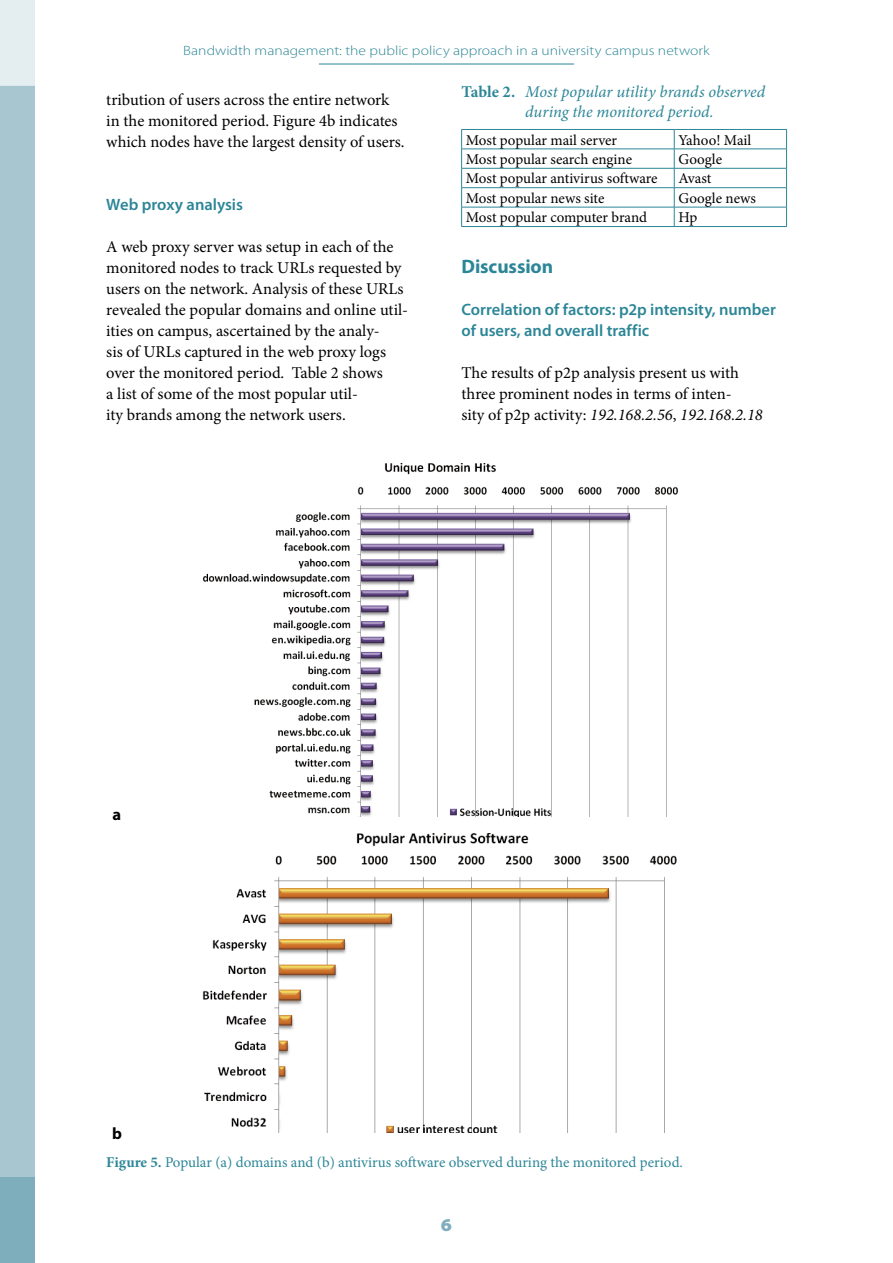
<style>
.page{position:relative;width:893px;height:1263px;background:#fff}
.page>*{position:absolute;margin:0;border:0;box-sizing:border-box;transform-origin:0 0}
.t1{font:700 19.5px "Myriad Pro";letter-spacing:-.005em;color:#2c8697}
.t2{font:900 semi-expanded 18px "Myriad Pro";color:#7eadbb}
.t3{font:16.5px/21px "Minion Pro";color:#000}
.t4{font:600 16.5px/21px "Myriad Pro";color:#2c8697}
.t5{font:italic 16.5px/19.5px "Minion Pro";color:#2c8697}
.t6{font:700 16.5px "Myriad Pro";color:#000}
.t7{font:15px "Minion Pro";color:#000}
.t8{font:15px "Minion Pro";color:#2c8697}
.t9{font:300 13.5px "Myriad Pro";color:#2c8697;scale:1.15 1}
.s1{font-weight:700;font-style:normal}
.s2{font-style:italic}
.s3{font-weight:700}
</style>
<div class="page">
<svg style="left:0;top:0;width:34px;height:1178px;background:#acc8d2"></svg>
<div style="left:0;top:1178px;width:34px;height:85px;background:#7eadbb"></div>
<hr style="left:319px;top:64px;width:255px;height:1px;background:#2c8697">
<img style="left:202px;top:463px;width:476px;height:354px">
<img style="left:202px;top:833px;width:475px;height:300px">
<hr style="left:461px;top:129px;width:213px;height:1px;background:#2c8697">
<hr style="left:674px;top:129px;width:113px;height:1px;background:#2c8697">
<hr style="left:461px;top:149px;width:213px;height:1px;background:#2c8697">
<hr style="left:674px;top:149px;width:113px;height:1px;background:#2c8697">
<hr style="left:461px;top:168px;width:213px;height:1px;background:#2c8697">
<hr style="left:674px;top:168px;width:113px;height:1px;background:#2c8697">
<hr style="left:461px;top:187px;width:213px;height:1px;background:#2c8697">
<hr style="left:674px;top:187px;width:113px;height:1px;background:#2c8697">
<hr style="left:461px;top:207px;width:213px;height:1px;background:#2c8697">
<svg style="left:461px;top:130px;width:1px;height:96px"></svg>
<hr style="left:674px;top:207px;width:113px;height:1px;background:#2c8697">
<svg style="left:674px;top:130px;width:1px;height:96px"></svg>
<svg style="left:786px;top:130px;width:1px;height:96px"></svg>
<hr style="left:461px;top:226px;width:326px;height:1px;background:#2c8697">
<p class="t9" style="left:183px;top:46px;width:459px">Bandwidth management: the public policy approach in a university campus network</p>
<p class="t3" style="left:106px;top:91px;width:300px">tribution of users across the entire network in the monitored period. Figure 4b indicates which nodes have the largest density of users.</p>
<p class="t5" style="left:525px;top:83px;width:241px;text-indent:-64px"><span class="s1">Table 2.</span> Most popular utility brands observed during the monitored period.</p>
<p class="t7" style="left:466px;top:134px;width:153px">Most popular mail server</p>
<p class="t7" style="left:678px;top:134px;width:74px">Yahoo! Mail</p>
<p class="t7" style="left:466px;top:153px;width:168px">Most popular search engine</p>
<p class="t7" style="left:678px;top:153px;width:45px">Google</p>
<p class="t7" style="left:466px;top:173px;width:193px">Most popular antivirus software</p>
<p class="t7" style="left:678px;top:173px;width:34px">Avast</p>
<p class="t7" style="left:466px;top:192px;width:140px">Most popular news site</p>
<p class="t7" style="left:678px;top:192px;width:79px">Google news</p>
<p class="t7" style="left:466px;top:212px;width:183px">Most popular computer brand</p>
<p class="t7" style="left:678px;top:212px;width:20px">Hp</p>
<p class="t4" style="left:106px;top:196px;width:138px">Web proxy analysis</p>
<p class="t3" style="left:106px;top:238px;width:303px">A web proxy server was setup in each of the monitored nodes to track URLs requested by users on the network. Analysis of these URLs revealed the popular domains and online util&shy;ities on campus, ascertained by the analy-<br>sis of URLs captured in the web proxy logs over the monitored period. Table 2 shows<br>a list of some of the most popular util-<br>ity brands among the network users.</p>
<p class="t1" style="left:461px;top:259px;width:93px">Discussion</p>
<p class="t4" style="left:461px;top:301px;width:316px">Correlation of factors: p2p intensity, number of users, and overall traffic</p>
<p class="t3" style="left:461px;top:364px;width:303px">The results of p2p analysis present us with three prominent nodes in terms of inten-<br>sity of p2p activity: <span class="s2">192.168.2.56</span>, <span class="s2">192.168.2.18</span></p>
<p class="t6" style="left:113px;top:808px;width:10px">a</p>
<p class="t6" style="left:112px;top:1127px;width:11px">b</p>
<p class="t8" style="left:106px;top:1157px;width:578px"><span class="s3">Figure 5.</span> Popular (a) domains and (b) antivirus software observed during the monitored period.</p>
<p class="t2" style="left:441px;top:1219px;width:13px">6</p>
</div>
